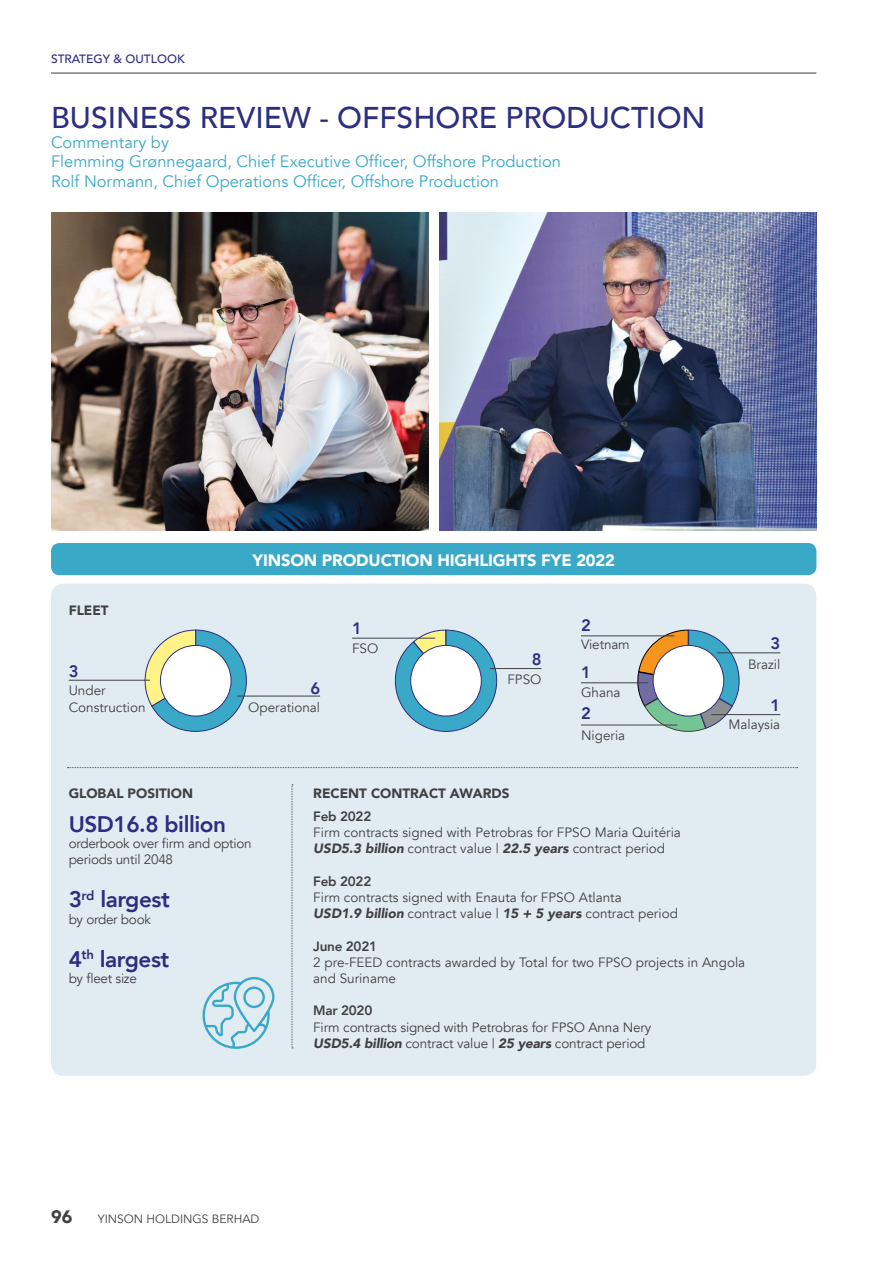
<style>
.page{position:relative;width:893px;height:1263px;background:#fff}
.page>*{position:absolute;margin:0;border:0;box-sizing:border-box;transform-origin:0 0}
.t1{font:500 30px "Avenir";color:#2c2e81}
.t2{font:800 22.5px "Avenir";letter-spacing:-.02em;color:#2c2e81}
.t3{font:900 18px "Avenir";color:#414042}
.t4{font:16.5px/19.8px "Avenir";color:#3aa9c8}
.t5{font:900 16.5px "Avenir";letter-spacing:-.01em;color:#fff}
.t6{font:800 16.5px "Avenir";color:#2c2e81}
.t7{font:13.5px/16.2px "Avenir";color:#414042}
.t8{font:13.5px/16.2px "Avenir";letter-spacing:-.02em;color:#414042}
.t9{font:900 13.5px "Avenir";color:#414042}
.t10{font:800 13.5px "Avenir";letter-spacing:-.02em;color:#414042}
.t11{font:12px "Avenir";color:#414042}
.t12{font:500 12px "Avenir";color:#2c2e81}
.s1{font-weight:900;font-style:italic}
</style>
<div class="page">
<hr style="left:51px;top:73px;width:765px;height:1px;background:#414042">
<img style="left:51px;top:213px;width:377px;height:317px">
<img style="left:439px;top:213px;width:377px;height:317px">
<div style="left:51px;top:543px;width:765px;height:32px;background:#3aa9c8;border-radius:9px"></div>
<div style="left:51px;top:584px;width:765px;height:492px;background:#e1ecf2;border-radius:13px"></div>
<svg style="left:138px;top:629px;width:109px;height:103px"></svg>
<div style="left:160px;top:645px;width:71px;height:71px;background:#fff;border-radius:50%"></div>
<div style="left:160px;top:645px;width:71px;height:71px;border:1px solid #2c2e81;border-radius:50%"></div>
<hr style="left:69px;top:680px;width:81px;height:1px;background:#414042">
<hr style="left:237px;top:696px;width:83px;height:1px;background:#414042">
<svg style="left:395px;top:629px;width:102px;height:103px"></svg>
<div style="left:411px;top:645px;width:70px;height:71px;background:#fff;border-radius:50%"></div>
<div style="left:410px;top:645px;width:72px;height:71px;border:1px solid #2c2e81;border-radius:50%"></div>
<hr style="left:490px;top:668px;width:51px;height:1px;background:#414042">
<hr style="left:352px;top:638px;width:83px;height:1px;background:#414042">
<svg style="left:68px;top:767px;width:729px;height:1px"></svg>
<svg style="left:292px;top:784px;width:1px;height:264px"></svg>
<svg style="left:202px;top:977px;width:73px;height:72px"></svg>
<svg style="left:636px;top:629px;width:104px;height:103px"></svg>
<div style="left:653px;top:645px;width:71px;height:71px;background:#fff;border-radius:50%"></div>
<div style="left:653px;top:645px;width:71px;height:71px;border:1px solid #2c2e81;border-radius:50%"></div>
<hr style="left:581px;top:635px;width:93px;height:1px;background:#414042">
<hr style="left:581px;top:682px;width:67px;height:1px;background:#414042">
<hr style="left:581px;top:725px;width:96px;height:1px;background:#414042">
<hr style="left:717px;top:652px;width:63px;height:1px;background:#414042">
<hr style="left:711px;top:714px;width:69px;height:1px;background:#414042">
<p class="t12" style="left:51px;top:49px;width:135px">STRATEGY &amp; OUTLOOK</p>
<h1 class="t1" style="left:51px;top:91px;width:656px">BUSINESS REVIEW - OFFSHORE PRODUCTION</h1>
<p class="t4" style="left:51px;top:132px;width:512px">Commentary by<br>Flemming Grønnegaard, Chief Executive Officer, Offshore Production<br>Rolf Normann, Chief Operations Officer, Offshore Production</p>
<p class="t9" style="left:69px;top:598px;width:42px">FLEET</p>
<p class="t6" style="left:69px;top:658px;width:11px">3</p>
<p class="t7" style="left:69px;top:683px;width:78px">Under<br>Construction</p>
<p class="t5" style="left:252px;top:546px;width:364px">YINSON PRODUCTION HIGHLIGHTS FYE 2022</p>
<p class="t6" style="left:310px;top:675px;width:11px">6</p>
<p class="t7" style="left:248px;top:699px;width:73px">Operational</p>
<p class="t6" style="left:352px;top:615px;width:11px">1</p>
<p class="t7" style="left:352px;top:641px;width:28px">FSO</p>
<p class="t6" style="left:532px;top:646px;width:11px">8</p>
<p class="t7" style="left:507px;top:672px;width:36px">FPSO</p>
<p class="t6" style="left:581px;top:613px;width:11px">2</p>
<p class="t6" style="left:581px;top:660px;width:11px">1</p>
<p class="t6" style="left:581px;top:700px;width:11px">2</p>
<p class="t7" style="left:581px;top:637px;width:50px">Vietnam</p>
<p class="t7" style="left:581px;top:685px;width:41px">Ghana</p>
<p class="t7" style="left:581px;top:727px;width:46px">Nigeria</p>
<p class="t6" style="left:770px;top:630px;width:11px">3</p>
<p class="t7" style="left:748px;top:656px;width:34px">Brazil</p>
<p class="t6" style="left:770px;top:692px;width:11px">1</p>
<p class="t7" style="left:728px;top:716px;width:53px">Malaysia</p>
<p class="t9" style="left:69px;top:782px;width:21px">GLOBAL</p>
<p class="t9" style="left:128px;top:782px;width:9px">POSITION</p>
<h2 class="t2" style="left:69px;top:806px;width:159px">USD16.8 billion</h2>
<p class="t8" style="left:69px;top:835px;width:184px">orderbook over firm and option periods until 2048</p>
<h2 class="t2" style="left:69px;top:882px;width:103px">3<sup>rd</sup> largest</h2>
<p class="t8" style="left:69px;top:911px;width:84px">by order book</p>
<h2 class="t2" style="left:69px;top:941px;width:102px">4<sup>th</sup> largest</h2>
<p class="t8" style="left:69px;top:970px;width:70px">by fleet size</p>
<p class="t9" style="left:313px;top:782px;width:198px">RECENT CONTRACT AWARDS</p>
<p class="t10" style="left:313px;top:806px;width:60px">Feb 2022</p>
<p class="t7" style="left:313px;top:825px;width:369px">Firm contracts signed with Petrobras for FPSO Maria Quitéria<br><span class="s1">USD5.3 billion</span> contract value | <span class="s1">22.5 years</span> contract period</p>
<p class="t10" style="left:313px;top:870px;width:60px">Feb 2022</p>
<p class="t7" style="left:313px;top:889px;width:366px">Firm contracts signed with Enauta for FPSO Atlanta<br><span class="s1">USD1.9 billion</span> contract value | <span class="s1">15 + 5 years</span> contract period</p>
<p class="t10" style="left:313px;top:935px;width:65px">June 2021</p>
<p class="t7" style="left:313px;top:954px;width:433px">2 pre-FEED contracts awarded by Total for two FPSO projects in Angola and Suriname</p>
<p class="t10" style="left:313px;top:1000px;width:61px">Mar 2020</p>
<p class="t7" style="left:313px;top:1019px;width:340px">Firm contracts signed with Petrobras for FPSO Anna Nery<br><span class="s1">USD5.4 billion</span> contract value | <span class="s1">25 years</span> contract period</p>
<h3 class="t3" style="left:51px;top:1201px;width:23px">96</h3>
<p class="t11" style="left:98px;top:1211px;width:163px">YINSON HOLDINGS BERHAD</p>
</div>
